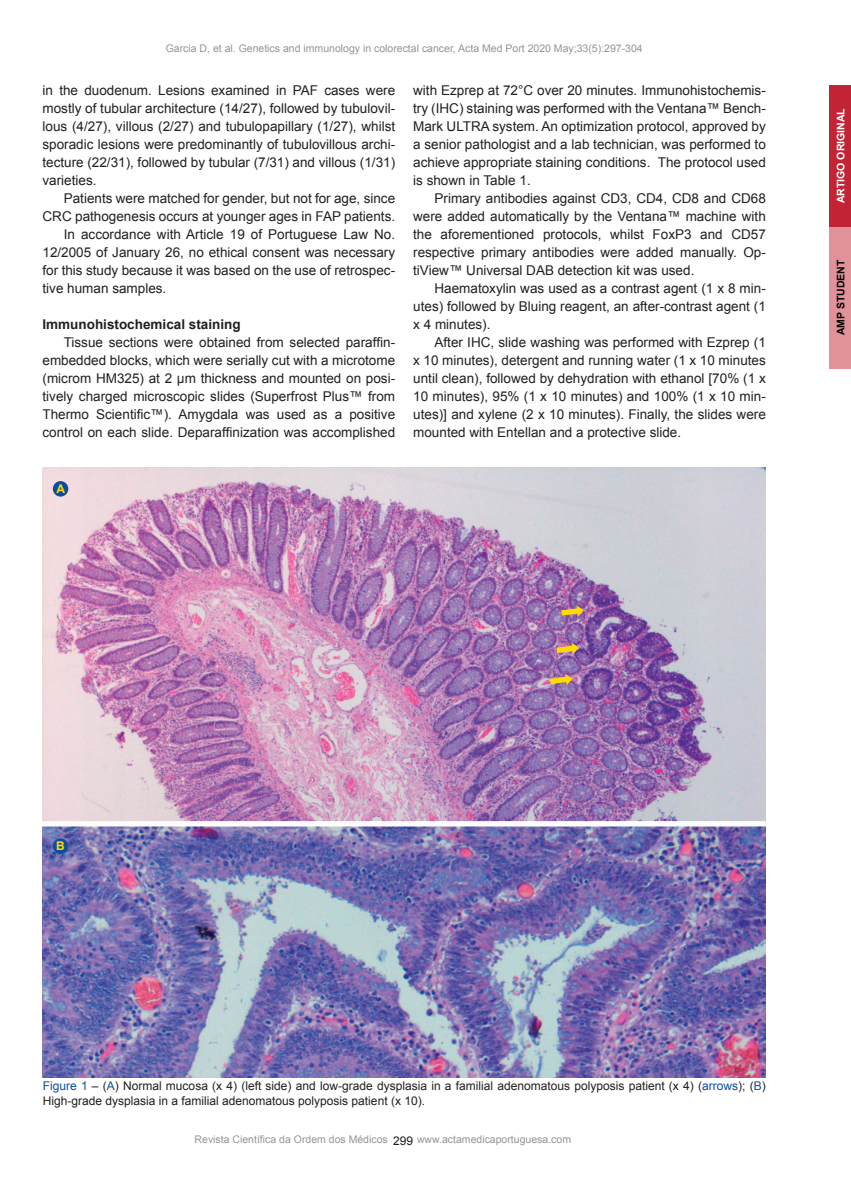
<style>
.page{position:relative;width:851px;height:1191px;background:#fff}
.page>*{position:absolute;margin:0;border:0;box-sizing:border-box;transform-origin:0 0}
.t1{font:13.5px/18px "Arial";color:#231f20;text-align:justify}
.t2{font:700 13.5px "Arial";color:#231f20}
.t3{font:12px/15px "Arial";color:#231f20}
.t4{font:700 12px "Arial";color:#ffdc01}
.t5{font:10.5px "Arial";color:#939598}
.t6{font:700 10.5px "Arial";color:#fff}
.t7{font:700 10.5px "Arial";color:#040503}
.s1{color:#0d4da1}
</style>
<div class="page">
<div style="left:829px;top:85px;width:22px;height:142px;background:#c22436"></div>
<div style="left:829px;top:227px;width:22px;height:141px;background:#e0919a"></div>
<img style="left:43px;top:468px;width:722px;height:609px">
<div style="left:53px;top:481px;width:15px;height:15px;background:#0d4da1;border-radius:50%"></div>
<div style="left:53px;top:838px;width:15px;height:16px;background:#0d4da1;border-radius:50%"></div>
<svg style="left:561px;top:605px;width:23px;height:12px"></svg>
<svg style="left:556px;top:642px;width:23px;height:12px"></svg>
<svg style="left:550px;top:674px;width:22px;height:11px"></svg>
<p class="t5" style="left:166px;top:41px;width:478px">Garcia D, et al. Genetics and immunology in colorectal cancer, Acta Med Port 2020 May;33(5):297-304</p>
<p class="t1" style="left:43px;top:81px;width:354px">in the duodenum. Lesions examined in PAF cases were mostly of tubular architecture (14/27), followed by tubulovil&shy;lous (4/27), villous (2/27) and tubulopapillary (1/27), whilst sporadic lesions were predominantly of tubulovillous archi&shy;tecture (22/31), followed by tubular (7/31) and villous (1/31) varieties.</p>
<p class="t1" style="left:64px;top:189px;width:333px">Patients were matched for gender, but not for age, since</p>
<p class="t1" style="left:43px;top:207px;width:354px">CRC pathogenesis occurs at younger ages in FAP patients.</p>
<p class="t1" style="left:64px;top:225px;width:333px">In accordance with Article 19 of Portuguese Law No.</p>
<p class="t1" style="left:43px;top:243px;width:354px">12/2005 of January 26, no ethical consent was necessary</p>
<p class="t1" style="left:43px;top:261px;width:354px">for this study because it was based on the use of retrospec-</p>
<p class="t1" style="left:43px;top:279px;width:125px">tive human samples.</p>
<p class="t2" style="left:43px;top:314px;width:200px">Immunohistochemical staining</p>
<p class="t1" style="left:43px;top:333px;width:354px;text-indent:21px">Tissue sections were obtained from selected paraffin&shy;embedded blocks, which were serially cut with a microtome (microm HM325) at 2 μm thickness and mounted on posi&shy;tively charged microscopic slides (Superfrost Plus™ from Thermo Scientific™). Amygdala was used as a positive control on each slide. Deparaffinization was accomplished</p>
<p class="t1" style="left:413px;top:81px;width:354px">with Ezprep at 72°C over 20 minutes. Immunohistochemis&shy;try (IHC) staining was performed with the Ventana™ Bench-Mark ULTRA system. An optimization protocol, approved by a senior pathologist and a lab technician, was performed to achieve appropriate staining conditions. The protocol used is shown in Table 1.</p>
<p class="t1" style="left:413px;top:189px;width:354px;text-indent:21px">Primary antibodies against CD3, CD4, CD8 and CD68 were added automatically by the Ventana™ machine with the aforementioned protocols, whilst FoxP3 and CD57 respective primary antibodies were added manually. Op&shy;tiView™ Universal DAB detection kit was used.</p>
<p class="t1" style="left:413px;top:279px;width:354px;text-indent:21px">Haematoxylin was used as a contrast agent (1 x 8 min&shy;utes) followed by Bluing reagent, an after-contrast agent (1 x 4 minutes).</p>
<p class="t1" style="left:413px;top:333px;width:354px;text-indent:21px">After IHC, slide washing was performed with Ezprep (1 x 10 minutes), detergent and running water (1 x 10 minutes until clean), followed by dehydration with ethanol [70% (1 x 10 minutes), 95% (1 x 10 minutes) and 100% (1 x 10 min&shy;utes)] and xylene (2 x 10 minutes). Finally, the slides were mounted with Entellan and a protective slide.</p>
<p class="t4" style="left:56px;top:480px;width:10px">A</p>
<p class="t6" style="left:833px;top:203px;width:97px;rotate:-90deg">ARTIGO ORIGINAL</p>
<p class="t7" style="left:833px;top:335px;width:77px;rotate:-90deg">AMP STUDENT</p>
<p class="t4" style="left:56px;top:837px;width:10px">B</p>
<p class="t3" style="left:43px;top:1078px;width:724px"><span class="s1">Figure 1</span> – (<span class="s1">A</span>) Normal mucosa (x 4) (left side) and low-grade dysplasia in a familial adenomatous polyposis patient (x 4) (<span class="s1">arrows</span>); (<span class="s1">B</span>)<br>High-grade dysplasia in a familial adenomatous polyposis patient (x 10).</p>
<p class="t5" style="left:195px;top:1132px;width:195px">Revista Científica da Ordem dos Médicos</p>
<p class="t5" style="left:417px;top:1132px;width:156px">www.actamedicaportuguesa.com</p>
<p class="t3" style="left:393px;top:1133px;width:22px">299</p>
</div>
